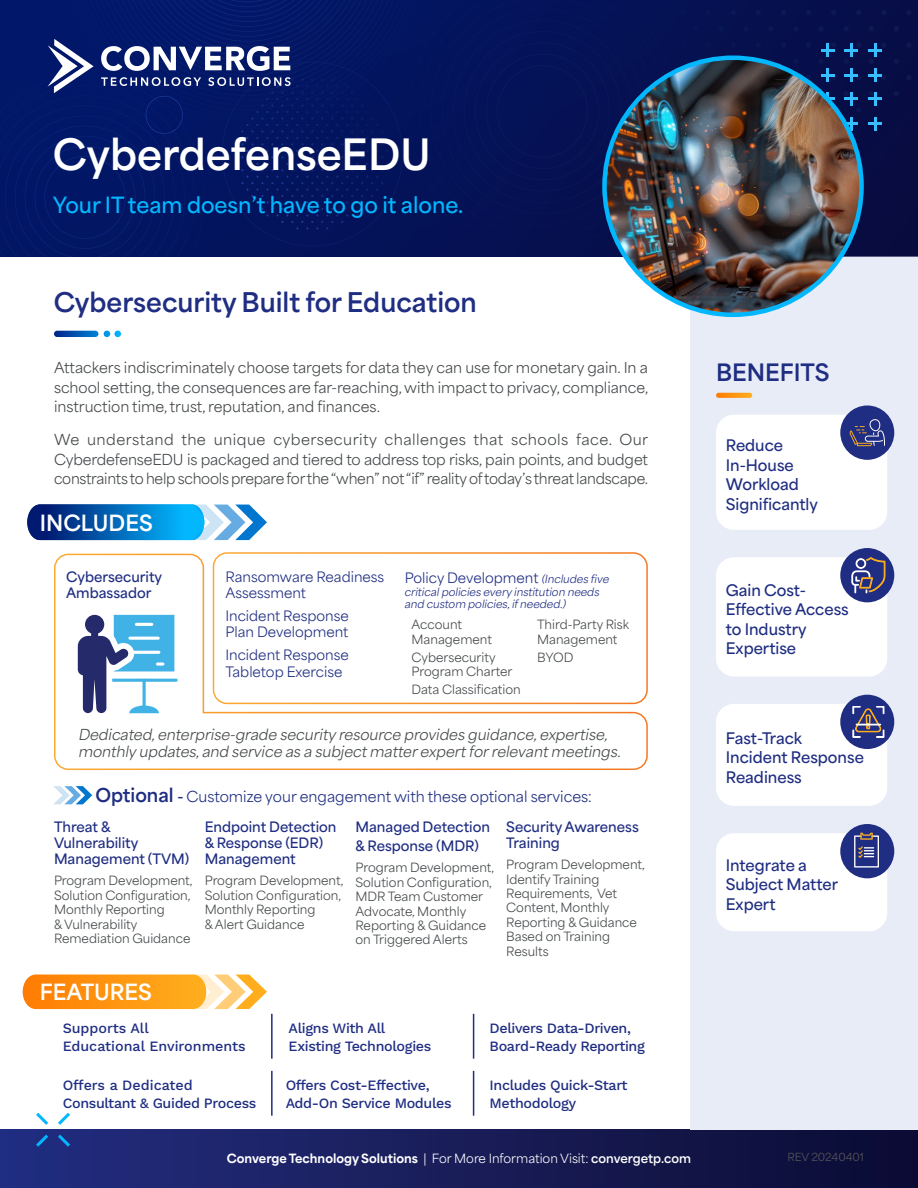
<style>
.page{position:relative;width:918px;height:1188px;background:#fff}
.page>*{position:absolute;margin:0;border:0;box-sizing:border-box;transform-origin:0 0}
.Intro_Paragraph{font:700 40.5px "Area Normal";color:#fff}
.Heading{font:700 25.5px "Area Normal";color:#1f2d82}
.Body_Text{font:700 22.5px "Area Normal";color:#1f2d82}
.Intro_Paragraph-2{font:600 21px "Area Normal";color:#02b7fe}
.Body_Text_Back_Page{font:700 21px "Area Normal";color:#fff}
.SIDEBAR_Body_Text{font:600 15px/19.5px "Area Normal";color:#1f2d82}
.Paragraph{font:14.25px/19.5px "Area Normal";letter-spacing:-.015em;color:#44484a;text-align:justify}
.Box_Text{font:500 14.25px/18px "Work Sans";letter-spacing:-.025em;color:#1f2d82}
.Paragraph-2{font:italic 14.25px/17.1px "Area Normal";color:#44484a}
.Paragraph-3{font:14.25px "Area Normal";color:#1f2d82}
.Box_Text-2{font:500 14.25px/18px "Work Sans";color:#1f2d82}
.Bulleted_List{font:600 13.5px/16.2px "Area Normal";color:#1f2d82}
.Paragraph-4{font:13.5px/16.2px "Area Normal";color:#1f2d82}
.Paragraph-5{font:600 13.5px/16.2px "Area Normal";color:#1f2d82}
.Bulleted_List-2{font:12px/14.4px "Area Normal";color:#44484a}
.Paragraph-6{font:12px/14.4px "Area Normal";color:#44484a}
.t1{font:800 12px "Area Normal";color:#fff}
.Paragraph-7{font:italic 10.5px/12.6px "Area Normal";color:#1f2d82}
.Footer_REV_Text{font:10.5px "Area Normal";color:#57585a}
.s1{font-style:italic;font-size:10.5px}
.s2{font-weight:700;font-size:18px}
.s3{font-weight:700}
.s4{font-weight:400}
</style>
<div class="page">
<div style="left:0;top:1130px;width:918px;height:58px;background:linear-gradient(to right,#232e80,#0c0c33)"></div>
<svg style="left:54px;top:331px;width:45px;height:6px"></svg>
<svg style="left:104px;top:331px;width:17px;height:6px"></svg>
<div style="left:690px;top:256px;width:228px;height:874px;background:#e7ecf7"></div>
<svg style="left:424px;top:0;width:494px;height:256px;background:#051050"></svg>
<svg style="left:0;top:0;width:424px;height:256px;background:#0b1e68"></svg>
<svg style="left:442px;top:0;width:476px;height:214px;background:#051253"></svg>
<svg style="left:36px;top:1113px;width:12px;height:12px"></svg>
<svg style="left:58px;top:1135px;width:12px;height:12px"></svg>
<svg style="left:58px;top:1113px;width:12px;height:12px"></svg>
<svg style="left:36px;top:1135px;width:12px;height:12px"></svg>
<img style="left:604px;top:59px;width:258px;height:255px">
<svg style="left:53px;top:786px;width:39px;height:18px"></svg>
<svg style="left:716px;top:393px;width:36px;height:5px"></svg>
<svg style="left:54px;top:553px;width:594px;height:217px"></svg>
<div style="left:114px;top:615px;width:60px;height:56px;background:#41b2e5"></div>
<hr style="left:112px;top:679px;width:64px;height:3px;background:#41b2e5">
<svg style="left:72px;top:609px;width:91px;height:110px"></svg>
<hr style="left:271px;top:1014px;width:2px;height:45px;background:#1f2d82">
<hr style="left:473px;top:1014px;width:1px;height:45px;background:#1f2d82">
<hr style="left:271px;top:1071px;width:2px;height:45px;background:#1f2d82">
<hr style="left:473px;top:1071px;width:1px;height:45px;background:#1f2d82">
<svg style="left:23px;top:975px;width:244px;height:34px;background:#ffa93a"></svg>
<div style="left:716px;top:415px;width:171px;height:115px;background:#fff;border-radius:18px"></div>
<div style="left:840px;top:406px;width:54px;height:54px;background:#1f2d82;border-radius:50%"></div>
<svg style="left:850px;top:419px;width:35px;height:27px"></svg>
<div style="left:716px;top:557px;width:171px;height:120px;background:#fff;border-radius:18px"></div>
<div style="left:840px;top:548px;width:54px;height:54px;background:#1f2d82;border-radius:50%"></div>
<svg style="left:852px;top:557px;width:33px;height:36px"></svg>
<div style="left:716px;top:704px;width:171px;height:102px;background:#fff;border-radius:18px"></div>
<div style="left:840px;top:695px;width:54px;height:54px;background:#1f2d82;border-radius:50%"></div>
<svg style="left:853px;top:706px;width:31px;height:32px"></svg>
<div style="left:716px;top:833px;width:171px;height:98px;background:#fff;border-radius:18px"></div>
<div style="left:840px;top:824px;width:54px;height:54px;background:#1f2d82;border-radius:50%"></div>
<svg style="left:854px;top:833px;width:25px;height:35px"></svg>
<svg style="left:27px;top:504px;width:240px;height:36px;background:#3085c7"></svg>
<p class="Intro_Paragraph" style="left:53px;top:118px;width:379px">CyberdefenseEDU</p>
<p class="Intro_Paragraph-2" style="left:53px;top:186px;width:412px">Your IT team doesn’t have to go it alone.</p>
<p class="Heading" style="left:54px;top:280px;width:425px">Cybersecurity Built for Education</p>
<p class="Paragraph" style="left:54px;top:356px;width:596px">Attackers indiscriminately choose targets for data they can use for monetary gain. In a school setting, the consequences are far-reaching, with impact to privacy, compliance, instruction time, trust, reputation, and finances.</p>
<p class="Paragraph" style="left:54px;top:428px;width:596px">We understand the unique cybersecurity challenges that schools face. Our CyberdefenseEDU is packaged and tiered to address top risks, pain points, and budget constraints to help schools prepare for the “when” not “if” reality of today’s threat landscape.</p>
<p class="SIDEBAR_Body_Text" style="left:726px;top:434px;width:94px">Reduce<br>In-House<br>Workload<br>Significantly</p>
<p class="Body_Text" style="left:716px;top:352px;width:115px">BENEFITS</p>
<p class="Body_Text_Back_Page" style="left:40px;top:504px;width:114px">INCLUDES</p>
<p class="Paragraph-5" style="left:66px;top:567px;width:98px">Cybersecurity<br>Ambassador</p>
<p class="Paragraph-4" style="left:225px;top:567px;width:160px">Ransomware Readiness<br>Assessment</p>
<p class="Paragraph-4" style="left:225px;top:606px;width:125px">Incident Response<br>Plan Development</p>
<p class="Paragraph-4" style="left:225px;top:645px;width:125px">Incident Response<br>Tabletop Exercise</p>
<p class="Paragraph-4" style="left:405px;top:568px;width:206px">Policy Development <span class="s1">(Includes five</span></p>
<p class="Paragraph-7" style="left:405px;top:584px;width:196px">critical policies every institution needs and custom policies, if needed.)</p>
<p class="Paragraph-6" style="left:412px;top:616px;width:82px">Account<br>Management</p>
<p class="Paragraph-6" style="left:412px;top:649px;width:103px">Cybersecurity<br>Program Charter</p>
<p class="Paragraph-6" style="left:412px;top:681px;width:111px">Data Classification</p>
<p class="Paragraph-6" style="left:537px;top:616px;width:94px">Third-Party Risk<br>Management</p>
<p class="Paragraph-6" style="left:537px;top:649px;width:38px">BYOD</p>
<p class="Paragraph-2" style="left:79px;top:724px;width:544px">Dedicated, enterprise-grade security resource provides guidance, expertise, monthly updates, and service as a subject matter expert for relevant meetings.</p>
<p class="Paragraph-3" style="left:95px;top:784px;width:498px"><span class="s2">Optional</span> <span class="s3">-</span> Customize your engagement with these optional services:</p>
<p class="Bulleted_List" style="left:54px;top:817px;width:137px">Threat &amp;<br>Vulnerability<br>Management (TVM)</p>
<p class="Bulleted_List-2" style="left:54px;top:872px;width:140px">Program Development,<br>Solution Configuration,<br>Monthly Reporting<br>&amp; Vulnerability<br>Remediation Guidance</p>
<p class="Bulleted_List" style="left:205px;top:817px;width:133px">Endpoint Detection &amp; Response (EDR)<br>Management</p>
<p class="Bulleted_List-2" style="left:205px;top:872px;width:140px">Program Development,<br>Solution Configuration,<br>Monthly Reporting<br>&amp; Alert Guidance</p>
<p class="Bulleted_List" style="left:356px;top:815px;width:136px;line-height:19.5px">Managed Detection &amp; Response (MDR)</p>
<p class="Bulleted_List-2" style="left:356px;top:859px;width:140px">Program Development,<br>Solution Configuration,<br>MDR Team Customer<br>Advocate, Monthly<br>Reporting &amp; Guidance on Triggered Alerts</p>
<p class="Bulleted_List" style="left:506px;top:817px;width:134px">Security Awareness<br>Training</p>
<p class="Bulleted_List-2" style="left:506px;top:856px;width:140px">Program Development,<br>Identify Training<br>Requirements, Vet<br>Content, Monthly<br>Reporting &amp; Guidance<br>Based on Training<br>Results</p>
<p class="Body_Text_Back_Page" style="left:40px;top:973px;width:114px">FEATURES</p>
<p class="Box_Text-2" style="left:63px;top:1019px;width:185px">Supports All<br>Educational Environments</p>
<p class="Box_Text" style="left:289px;top:1019px;width:144px">Aligns With All<br>Existing Technologies</p>
<p class="Box_Text" style="left:490px;top:1019px;width:157px">Delivers Data-Driven,<br>Board-Ready Reporting</p>
<p class="Box_Text" style="left:286px;top:1077px;width:167px">Offers Cost-Effective,<br>Add-On Service Modules</p>
<p class="Box_Text" style="left:63px;top:1077px;width:195px">Offers a Dedicated<br>Consultant &amp; Guided Process</p>
<p class="Box_Text" style="left:490px;top:1077px;width:139px">Includes Quick-Start<br>Methodology</p>
<p class="t1" style="left:227px;top:1147px;width:466px">Converge Technology Solutions <span class="s4">| For More Information Visit:</span> <span class="s3">convergetp.com</span></p>
<p class="SIDEBAR_Body_Text" style="left:726px;top:579px;width:125px">Gain Cost-<br>Effective Access to Industry<br>Expertise</p>
<p class="SIDEBAR_Body_Text" style="left:726px;top:726px;width:140px">Fast-Track<br>Incident Response<br>Readiness</p>
<p class="SIDEBAR_Body_Text" style="left:726px;top:854px;width:114px">Integrate a<br>Subject Matter<br>Expert</p>
<p class="Footer_REV_Text" style="left:787px;top:1148px;width:78px">REV 20240401</p>
</div>
